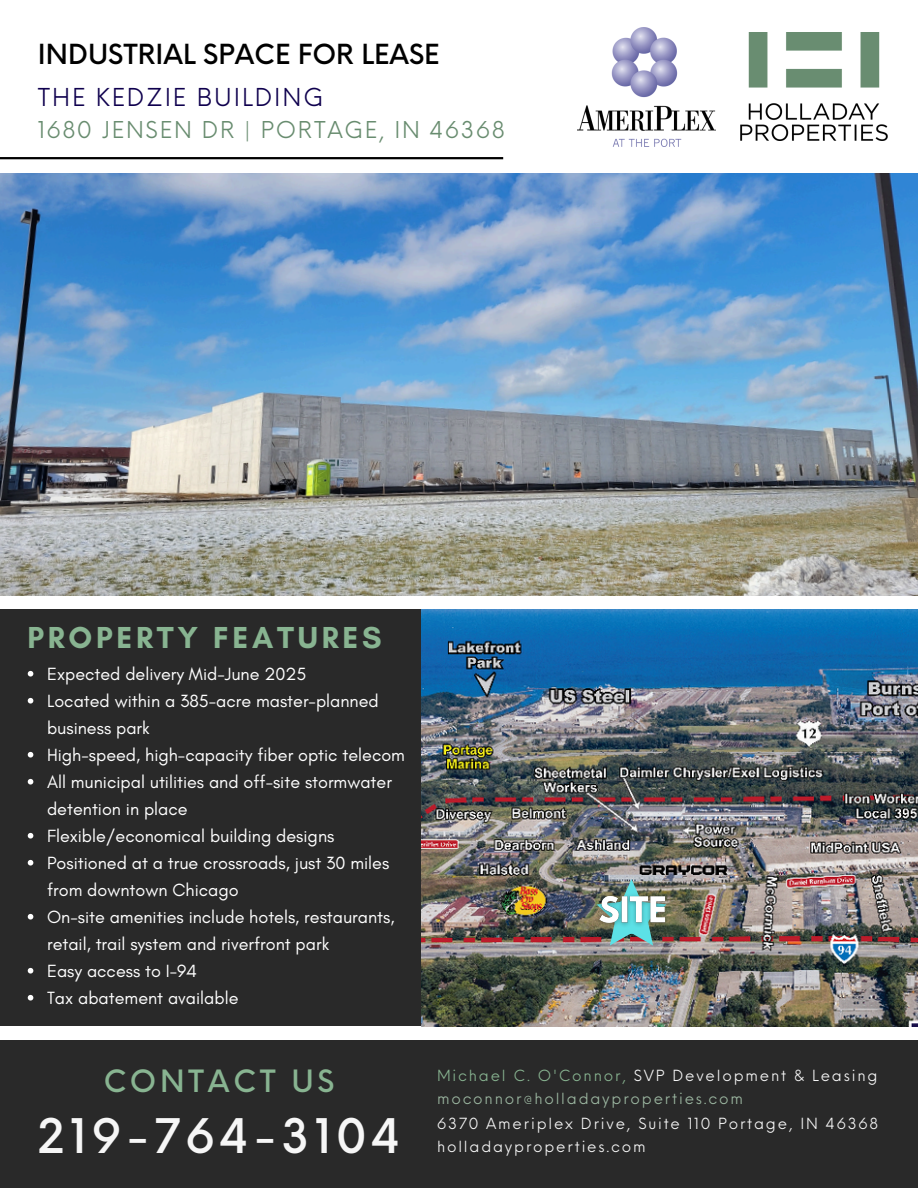
<style>
.page{position:relative;width:918px;height:1188px;background:#fff}
.page>*{position:absolute;margin:0;border:0;box-sizing:border-box;transform-origin:0 0}
.t1{font:500 46.5px "Neue Einstellung";letter-spacing:.12em;color:#f6f6f6}
.t2{font:700 30.9px "Glacial Indifference";letter-spacing:.12em;color:#88b491}
.t3{font:500 30px "Neue Einstellung";letter-spacing:.12em;color:#88b491}
.t4{font:500 27px "Neue Einstellung";color:#000}
.t5{font:24.15px "Neue Einstellung";letter-spacing:.08em;color:#0f004e}
.t6{font:22.65px "Neue Einstellung";letter-spacing:.08em;color:#688c6f}
.t7{font:18px/27px "Glacial Indifference";color:#fff}
.t8{font:15px "Neue Einstellung";letter-spacing:.12em;color:#f6f6f6}
.t9{font:15px "Neue Einstellung";letter-spacing:.12em;color:#9db8a2}
.s1{color:#88b491}
</style>
<div class="page">
<img style="left:0;top:174px;width:918px;height:422px">
<img style="left:740px;top:33px;width:148px;height:108px">
<div style="left:0;top:610px;width:441px;height:416px;background:#292929"></div>
<img style="left:577px;top:27px;width:138px;height:120px">
<hr style="left:0;top:157px;width:503px;height:2px;background:#000">
<svg style="left:28px;top:671px;width:5px;height:6px"></svg>
<svg style="left:28px;top:698px;width:5px;height:6px"></svg>
<svg style="left:28px;top:752px;width:5px;height:6px"></svg>
<svg style="left:28px;top:779px;width:5px;height:6px"></svg>
<svg style="left:28px;top:833px;width:5px;height:6px"></svg>
<svg style="left:28px;top:860px;width:5px;height:6px"></svg>
<svg style="left:28px;top:914px;width:5px;height:6px"></svg>
<svg style="left:28px;top:968px;width:5px;height:6px"></svg>
<svg style="left:28px;top:995px;width:5px;height:6px"></svg>
<div style="left:0;top:1040px;width:918px;height:148px;background:#292929"></div>
<img style="left:421px;top:610px;width:497px;height:416px">
<svg style="left:597px;top:879px;width:69px;height:66px"></svg>
<img style="left:591px;top:889px;width:84px;height:46px">
<p class="t4" style="left:38px;top:30px;width:403px">INDUSTRIAL SPACE FOR LEASE</p>
<p class="t5" style="left:38px;top:76px;width:287px">THE KEDZIE BUILDING</p>
<p class="t6" style="left:38px;top:109px;width:468px">1680 JENSEN DR | PORTAGE, IN 46368</p>
<h3 class="t2" style="left:28px;top:618px;width:356px">PROPERTY FEATURES</h3>
<h4 class="t7" style="left:47px;top:660px;width:261px">Expected delivery Mid-June 2025</h4>
<p class="t7" style="left:47px;top:687px;width:333px">Located within a 385-acre master-planned business park</p>
<p class="t7" style="left:47px;top:741px;width:359px">High-speed, high-capacity fiber optic telecom</p>
<p class="t7" style="left:47px;top:768px;width:346px">All municipal utilities and off-site stormwater detention in place</p>
<p class="t7" style="left:47px;top:822px;width:289px">Flexible/economical building designs</p>
<p class="t7" style="left:47px;top:849px;width:344px">Positioned at a true crossroads, just 30 miles from downtown Chicago</p>
<h2 class="t7" style="left:47px;top:903px;width:349px">On-site amenities include hotels, restaurants, retail, trail system and riverfront park</h2>
<p class="t7" style="left:47px;top:957px;width:152px">Easy access to I-94</p>
<p class="t7" style="left:47px;top:984px;width:193px">Tax abatement available</p>
<p class="t8" style="left:437px;top:1062px;width:442px"><span class="s1">Michael C. O'Connor,</span> SVP Development &amp; Leasing</p>
<p class="t9" style="left:437px;top:1085px;width:308px">moconnor@holladayproperties.com</p>
<p class="t8" style="left:437px;top:1133px;width:210px">holladayproperties.com</p>
<p class="t3" style="left:103px;top:1055px;width:232px">CONTACT US</p>
<p class="t1" style="left:37px;top:1095px;width:365px">219-764-3104</p>
<p class="t8" style="left:437px;top:1111px;width:443px">6370 Ameriplex Drive, Suite 110 Portage, IN 46368</p>
</div>
